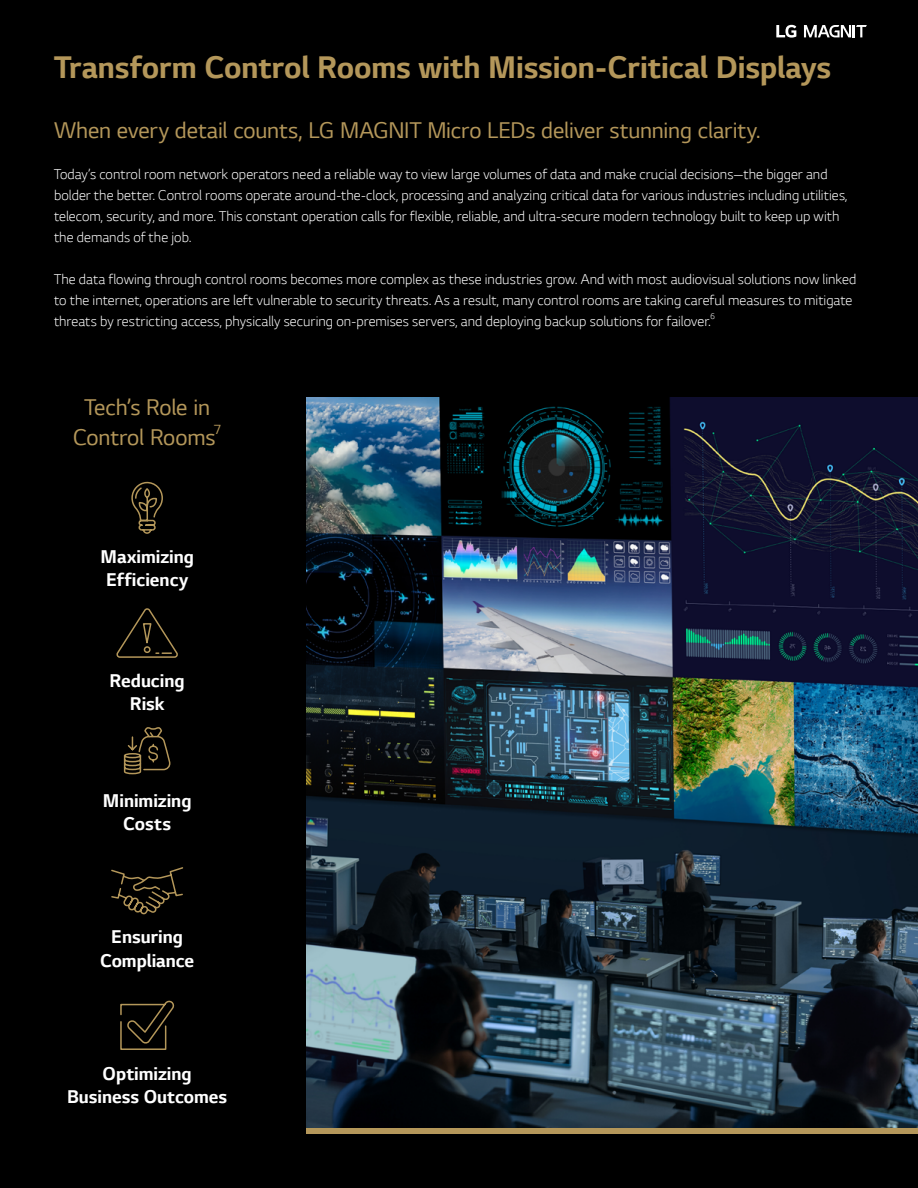
<style>
.page{position:relative;width:918px;height:1188px;background:#000}
.page>*{position:absolute;margin:0;border:0;box-sizing:border-box;transform-origin:0 0}
.t1{font:700 33px "LG Smart";letter-spacing:-.005em;color:#b4975a}
.t2{font:24px/30px "LG Smart";letter-spacing:-.005em;color:#b4975a;text-align:center}
.t3{font:700 19.5px/23.4px "LG Smart";color:#fff;text-align:center}
.t4{font:300 15px/21px "LG Smart";letter-spacing:.005em;color:#fff}
.t5{font:13.95px "LG Smart";color:#b4975a}
.t6{font:300 8.7px "LG Smart";color:#fff}
</style>
<div class="page">
<svg style="left:776px;top:25px;width:20px;height:13px"></svg>
<svg style="left:804px;top:25px;width:63px;height:12px"></svg>
<img style="left:306px;top:397px;width:612px;height:732px">
<div style="left:306px;top:1129px;width:612px;height:5px;background:#b4975a"></div>
<svg style="left:132px;top:482px;width:31px;height:52px"></svg>
<svg style="left:116px;top:608px;width:62px;height:50px"></svg>
<svg style="left:123px;top:727px;width:48px;height:48px"></svg>
<svg style="left:111px;top:867px;width:73px;height:48px"></svg>
<svg style="left:120px;top:1000px;width:54px;height:50px"></svg>
<h1 class="t1" style="left:54px;top:44px;width:779px">Transform Control Rooms with Mission-Critical Displays</h1>
<h2 class="t2" style="left:54px;top:114px;width:708px">When every detail counts, LG MAGNIT Micro LEDs deliver stunning clarity.</h2>
<p class="t4" style="left:54px;top:163px;width:795px">Today’s control room network operators need a reliable way to view large volumes of data and make crucial decisions—the bigger and bolder the better. Control rooms operate around-the-clock, processing and analyzing critical data for various industries including utilities, telecom, security, and more. This constant operation calls for flexible, reliable, and ultra-secure modern technology built to keep up with the demands of the job.</p>
<p class="t4" style="left:54px;top:268px;width:804px">The data flowing through control rooms becomes more complex as these industries grow. And with most audiovisual solutions now linked to the internet, operations are left vulnerable to security threats. As a result, many control rooms are taking careful measures to mitigate threats by restricting access, physically securing on-premises servers, and deploying backup solutions for failover.</p>
<p class="t6" style="left:710px;top:310px;width:6px">6</p>
<h2 class="t2" style="left:73px;top:391px;width:144px">Tech’s Role in<br>Control Rooms</h2>
<p class="t5" style="left:213px;top:420px;width:9px">7</p>
<h3 class="t3" style="left:100px;top:544px;width:95px;text-align:left">Maximizing<br>Efficiency</h3>
<h3 class="t3" style="left:110px;top:668px;width:77px">Reducing<br>Risk</h3>
<h3 class="t3" style="left:103px;top:788px;width:90px">Minimizing<br>Costs</h3>
<h3 class="t3" style="left:100px;top:925px;width:96px">Ensuring<br>Compliance</h3>
<h3 class="t3" style="left:67px;top:1061px;width:162px">Optimizing<br>Business Outcomes</h3>
</div>
